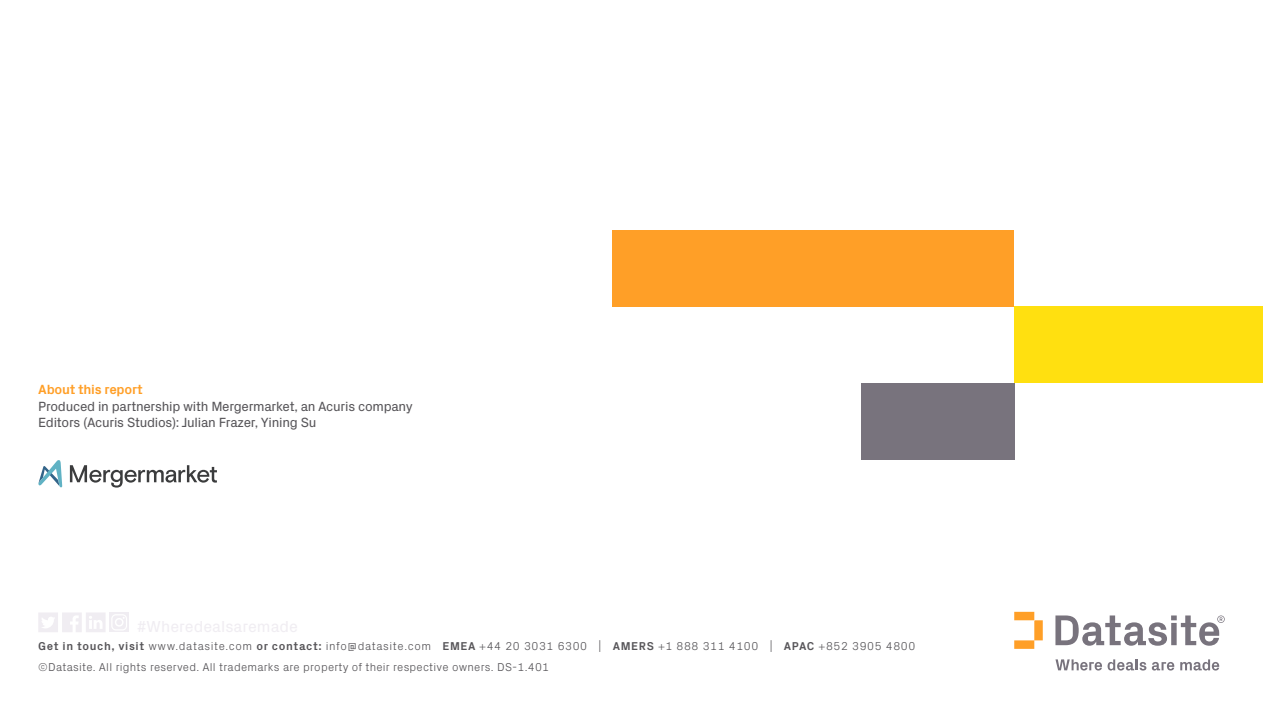
<style>
.page{position:relative;width:1263px;height:711px;background:#fff}
.page>*{position:absolute;margin:0;border:0;box-sizing:border-box;transform-origin:0 0}
.t1{font:13.5px/16.5px "Px Grotesk";letter-spacing:-.02em;color:#575559}
.t2{font:700 13.5px "Px Grotesk";letter-spacing:-.02em;color:#ff9f27}
.t3{font:300 11.55px/20.2px "Px Grotesk";letter-spacing:.02em;color:#575559}
.s1{font-weight:700}
</style>
<div class="page">
<div style="left:612px;top:230px;width:402px;height:76px;background:#ff9f27"></div>
<div style="left:861px;top:383px;width:153px;height:76px;background:#78737d"></div>
<div style="left:1014px;top:306px;width:249px;height:77px;background:#ffe010"></div>
<div style="left:109px;top:612px;width:20px;height:19px;background:#f0edf2"></div>
<svg style="left:38px;top:613px;width:89px;height:18px"></svg>
<svg style="left:38px;top:460px;width:24px;height:27px"></svg>
<svg style="left:70px;top:465px;width:147px;height:22px"></svg>
<svg style="left:1014px;top:611px;width:29px;height:37px"></svg>
<svg style="left:1055px;top:659px;width:91px;height:11px"></svg>
<svg style="left:1152px;top:662px;width:22px;height:8px"></svg>
<svg style="left:1180px;top:659px;width:39px;height:11px"></svg>
<svg style="left:1055px;top:615px;width:170px;height:30px"></svg>
<p class="t2" style="left:38px;top:379px;width:106px">About this report</p>
<p class="t1" style="left:38px;top:396px;width:376px">Produced in partnership with Mergermarket, an Acuris company<br>Editors (Acuris Studios): Julian Frazer, Yining Su</p>
<p class="t3" style="left:38px;top:635px;width:878px"><span class="s1">Get in touch, visit</span> www.datasite.com <span class="s1">or contact:</span> info@datasite.com <span class="s1">EMEA</span> +44 20 3031 6300 | <span class="s1">AMERS</span> +1 888 311 4100 | <span class="s1">APAC</span> +852 3905 4800 ©Datasite. All rights reserved. All trademarks are property of their respective owners. DS-1.401</p>
</div>
